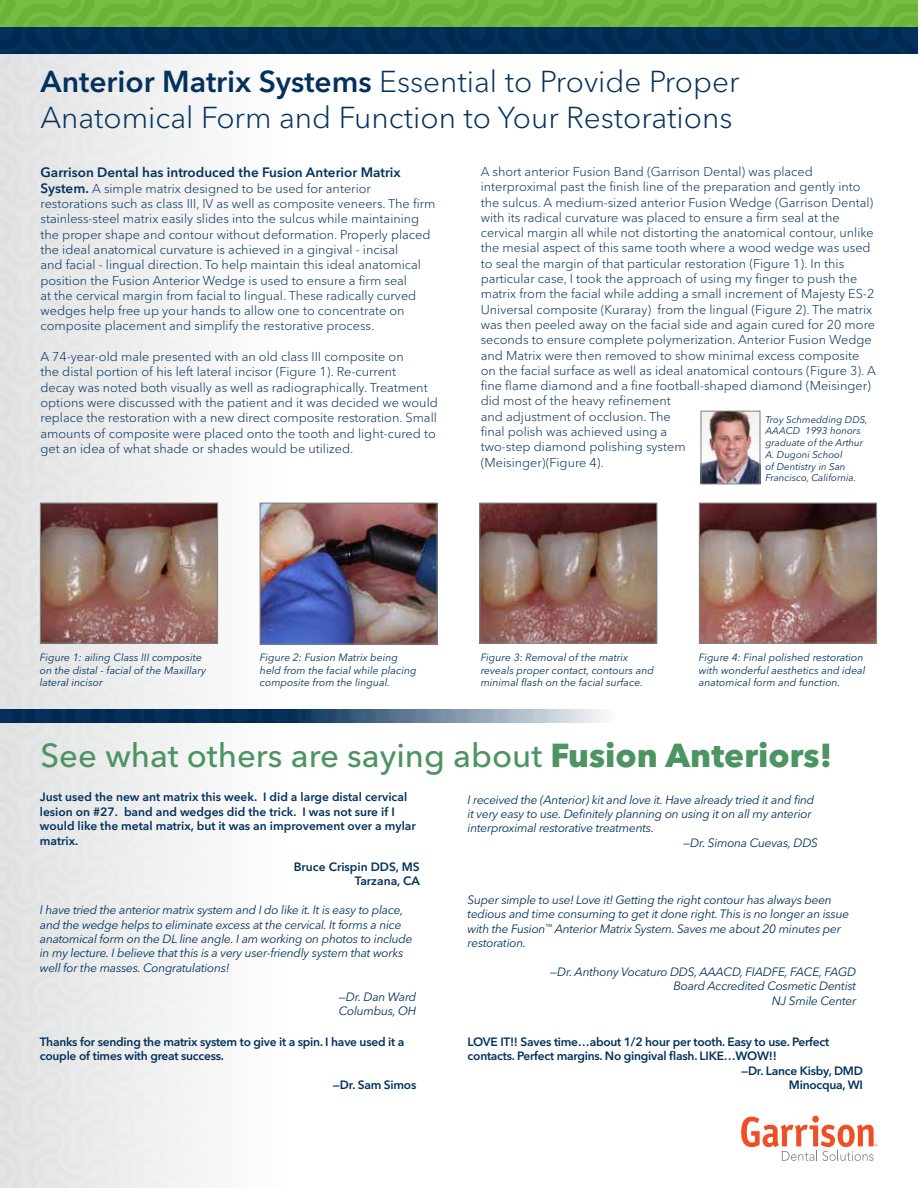
<style>
.page{position:relative;width:918px;height:1188px;background:#fff}
.page>*{position:absolute;margin:0;border:0;box-sizing:border-box;transform-origin:0 0}
.t1{font:500 33px "Avenir Next World";color:#4c9462}
.t2{font:300 30px/36px "Avenir Next World";color:#03315c}
.t3{font:600 13.5px "Avenir Next World";color:#03315c}
.t4{font:300 12.75px/15.3px "Avenir Next World";color:#03315c}
.t5{font:italic 12px/14.4px "Avenir Next World";letter-spacing:-.02em;color:#03315c}
.t6{font:600 12px/14.4px "Avenir Next World";letter-spacing:-.02em;color:#03315c}
.t7{font:600 12px/14.4px "Avenir Next World";color:#03315c}
.t8{font:italic 10.5px/12.6px "Avenir Next World";color:#03315c}
.t9{font:italic 9.75px/11.7px "Avenir Next World";color:#03315c}
.s1{font-weight:600}
.s2{font-weight:600;font-size:13.5px}
.s3{font-weight:800}
</style>
<div class="page">
<svg style="left:741px;top:1116px;width:137px;height:45px"></svg>
<svg style="left:0;top:54px;width:289px;height:1134px;fill:#efeff0"></svg>
<svg style="left:0;top:0;width:918px;height:54px;background:#397249"></svg>
<img style="left:42px;top:505px;width:174px;height:137px">
<div style="left:40px;top:503px;width:178px;height:141px;border:1px solid #808285"></div>
<img style="left:262px;top:505px;width:174px;height:138px">
<div style="left:260px;top:503px;width:178px;height:142px;border:1px solid #808285"></div>
<img style="left:701px;top:505px;width:174px;height:137px">
<div style="left:699px;top:503px;width:178px;height:141px;border:1px solid #808285"></div>
<svg style="left:0;top:709px;width:606px;height:14px;background:#416180"></svg>
<img style="left:481px;top:505px;width:174px;height:137px">
<div style="left:479px;top:503px;width:178px;height:141px;border:1px solid #808285"></div>
<img style="left:703px;top:413px;width:55px;height:69px">
<div style="left:701px;top:411px;width:59px;height:73px;border:1px solid #808285"></div>
<h2 class="t2" style="left:40px;top:64px;width:700px"><span class="s1">Anterior Matrix Systems</span> Essential to Provide Proper<br>Anatomical Form and Function to Your Restorations</h2>
<p class="t3" style="left:40px;top:164px;width:362px">Garrison Dental has introduced the Fusion Anterior Matrix</p>
<p class="t4" style="left:40px;top:181px;width:396px"><span class="s2">System.</span> A simple matrix designed to be used for anterior restorations such as class III, IV as well as composite veneers. The firm stainless-steel matrix easily slides into the sulcus while maintaining the proper shape and contour without deformation. Properly placed the ideal anatomical curvature is achieved in a gingival - incisal<br>and facial - lingual direction. To help maintain this ideal anatomical position the Fusion Anterior Wedge is used to ensure a firm seal<br>at the cervical margin from facial to lingual. These radically curved wedges help free up your hands to allow one to concentrate on composite placement and simplify the restorative process.</p>
<p class="t4" style="left:41px;top:349px;width:399px">A 74-year-old male presented with an old class III composite on<br>the distal portion of his left lateral incisor (Figure 1). Re-current<br>decay was noted both visually as well as radiographically. Treatment options were discussed with the patient and it was decided we would replace the restoration with a new direct composite restoration. Small amounts of composite were placed onto the tooth and light-cured to get an idea of what shade or shades would be utilized.</p>
<p class="t4" style="left:481px;top:164px;width:397px">A short anterior Fusion Band (Garrison Dental) was placed interproximal past the finish line of the preparation and gently into the sulcus. A medium-sized anterior Fusion Wedge (Garrison Dental) with its radical curvature was placed to ensure a firm seal at the cervical margin all while not distorting the anatomical contour, unlike the mesial aspect of this same tooth where a wood wedge was used to seal the margin of that particular restoration (Figure 1). In this particular case, I took the approach of using my finger to push the matrix from the facial while adding a small increment of Majesty ES-2<br>Universal composite (Kuraray) from the lingual (Figure 2). The matrix was then peeled away on the facial side and again cured for 20 more seconds to ensure complete polymerization. Anterior Fusion Wedge and Matrix were then removed to show minimal excess composite on the facial surface as well as ideal anatomical contours (Figure 3). A fine flame diamond and a fine football-shaped diamond (Meisinger) did most of the heavy refinement<br>and adjustment of occlusion. The<br>final polish was achieved using a<br>two-step diamond polishing system<br>(Meisinger)(Figure 4).</p>
<p class="t9" style="left:766px;top:413px;width:104px">Troy Schmedding DDS,<br>AAACD 1993 honors graduate of the Arthur<br>A. Dugoni School<br>of Dentistry in San<br>Francisco, California.</p>
<p class="t8" style="left:481px;top:650px;width:175px">Figure 3: Removal of the matrix reveals proper contact, contours and minimal flash on the facial surface.</p>
<p class="t8" style="left:40px;top:650px;width:168px">Figure 1: ailing Class III composite on the distal - facial of the Maxillary lateral incisor</p>
<p class="t8" style="left:260px;top:650px;width:158px">Figure 2: Fusion Matrix being held from the facial while placing composite from the lingual.</p>
<p class="t8" style="left:699px;top:650px;width:168px">Figure 4: Final polished restoration with wonderful aesthetics and ideal anatomical form and function.</p>
<h1 class="t1" style="left:40px;top:737px;width:794px">See what others are saying about <span class="s3">Fusion Anteriors!</span></h1>
<p class="t7" style="left:40px;top:790px;width:377px">Just used the new ant matrix this week. I did a large distal cervical lesion on #27. band and wedges did the trick. I was not sure if I would like the metal matrix, but it was an improvement over a mylar matrix.</p>
<p class="t7" style="left:294px;top:860px;width:128px;text-align:right">Bruce Crispin DDS, MS<br>Tarzana, CA</p>
<p class="t5" style="left:40px;top:902px;width:374px">I have tried the anterior matrix system and I do like it. It is easy to place, and the wedge helps to eliminate excess at the cervical. It forms a nice anatomical form on the DL line angle. I am working on photos to include in my lecture. I believe that this is a very user-friendly system that works well for the masses. Congratulations!</p>
<p class="t5" style="left:339px;top:989px;width:79px">—Dr. Dan Ward<br>Columbus, OH</p>
<p class="t6" style="left:40px;top:1035px;width:366px">Thanks for sending the matrix system to give it a spin. I have used it a couple of times with great success.</p>
<p class="t6" style="left:333px;top:1078px;width:85px">—Dr. Sam Simos</p>
<p class="t5" style="left:468px;top:791px;width:348px">I received the (Anterior) kit and love it. Have already tried it and find</p>
<p class="t5" style="left:468px;top:806px;width:345px">it very easy to use. Definitely planning on using it on all my anterior</p>
<p class="t5" style="left:468px;top:820px;width:188px">interproximal restorative treatments.</p>
<p class="t5" style="left:683px;top:835px;width:136px">—Dr. Simona Cuevas, DDS</p>
<p class="t5" style="left:468px;top:892px;width:383px">Super simple to use! Love it! Getting the right contour has always been tedious and time consuming to get it done right. This is no longer an issue with the Fusion<sup>™</sup> Anterior Matrix System. Saves me about 20 minutes per restoration.</p>
<p class="t5" style="left:550px;top:964px;width:307px;text-align:right">—Dr. Anthony Vocaturo DDS, AAACD, FIADFE, FACE, FAGD<br>Board Accredited Cosmetic Dentist<br>NJ Smile Center</p>
<p class="t6" style="left:468px;top:1035px;width:363px">LOVE IT!! Saves time…about 1/2 hour per tooth. Easy to use. Perfect</p>
<p class="t6" style="left:468px;top:1049px;width:311px">contacts. Perfect margins. No gingival flash. LIKE…WOW!!</p>
<p class="t6" style="left:741px;top:1063px;width:123px">—Dr. Lance Kisby, DMD</p>
<p class="t6" style="left:789px;top:1078px;width:75px">Minocqua, WI</p>
</div>
